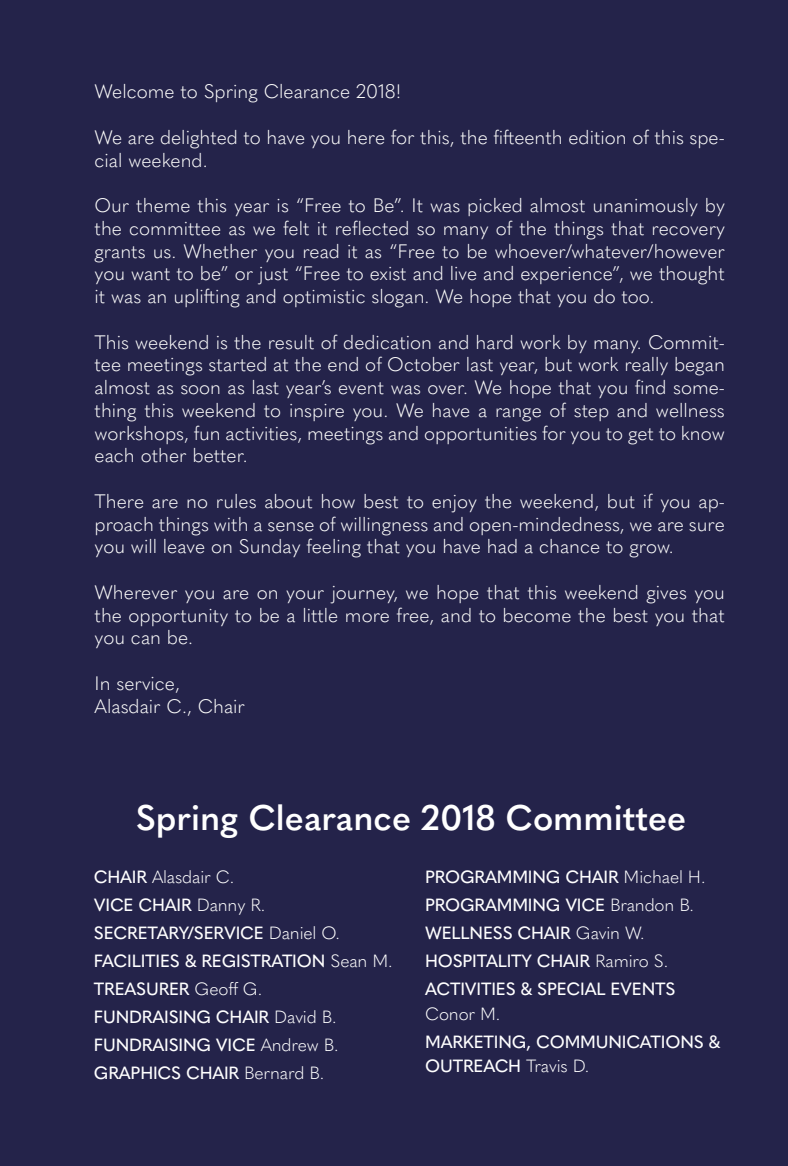
<style>
.page{position:relative;width:788px;height:1166px;background:#24234a}
.page>*{position:absolute;margin:0;border:0;box-sizing:border-box;transform-origin:0 0}
.Spring_Clearance_Com{font:600 35px "Quasimoda";color:#fff}
.Spring_Clearance_Com-2{font:300 19.25px/22.8px "Quasimoda";color:#fbfbfa;text-align:justify}
.Spring_Clearance_Com-3{font:500 17.5px/24.5px "Quasimoda";letter-spacing:-.01em;color:#fff}
.Spring_Clearance_Com-4{font:300 17.5px "Quasimoda";letter-spacing:-.01em;color:#fff}
.s1{font-weight:500}
.s2{font-weight:300}
</style>
<div class="page">
<p class="Spring_Clearance_Com-2" style="left:94px;top:79px;width:308px">Welcome to Spring Clearance 2018!</p>
<p class="Spring_Clearance_Com-2" style="left:94px;top:124px;width:632px">We are delighted to have you here for this, the fifteenth edition of this spe&shy;cial weekend.</p>
<p class="Spring_Clearance_Com-2" style="left:94px;top:193px;width:632px">Our theme this year is “Free to Be”. It was picked almost unanimously by the committee as we felt it reflected so many of the things that recovery grants us. Whether you read it as “Free to be whoever/whatever/however you want to be” or just “Free to exist and live and experience”, we thought it was an uplifting and optimistic slogan. We hope that you do too.</p>
<p class="Spring_Clearance_Com-2" style="left:94px;top:329px;width:632px">This weekend is the result of dedication and hard work by many. Commit&shy;tee meetings started at the end of October last year, but work really began almost as soon as last year’s event was over. We hope that you find some&shy;thing this weekend to inspire you. We have a range of step and wellness workshops, fun activities, meetings and opportunities for you to get to know each other better.</p>
<p class="Spring_Clearance_Com-2" style="left:94px;top:488px;width:632px">There are no rules about how best to enjoy the weekend, but if you ap&shy;proach things with a sense of willingness and open-mindedness, we are sure you will leave on Sunday feeling that you have had a chance to grow.</p>
<p class="Spring_Clearance_Com-2" style="left:94px;top:579px;width:632px">Wherever you are on your journey, we hope that this weekend gives you the opportunity to be a little more free, and to become the best you that you can be.</p>
<p class="Spring_Clearance_Com-2" style="left:94px;top:670px;width:87px">In service,</p>
<p class="Spring_Clearance_Com-2" style="left:94px;top:693px;width:152px">Alasdair C., Chair</p>
<p class="Spring_Clearance_Com" style="left:136px;top:790px;width:552px">Spring Clearance 2018 Committee</p>
<p class="Spring_Clearance_Com-4" style="left:94px;top:863px;width:142px"><span class="s1">CHAIR</span> Alasdair C.</p>
<p class="Spring_Clearance_Com-3" style="left:94px;top:891px;width:173px">VICE CHAIR <span class="s2">Danny R.</span></p>
<p class="Spring_Clearance_Com-3" style="left:94px;top:919px;width:247px">SECRETARY/SERVICE <span class="s2">Daniel O.</span></p>
<p class="Spring_Clearance_Com-3" style="left:94px;top:947px;width:300px">FACILITIES &amp; REGISTRATION <span class="s2">Sean M.</span></p>
<p class="Spring_Clearance_Com-3" style="left:94px;top:975px;width:170px">TREASURER <span class="s2">Geoff G.</span></p>
<p class="Spring_Clearance_Com-3" style="left:94px;top:1003px;width:244px">FUNDRAISING CHAIR <span class="s2">David B.</span></p>
<p class="Spring_Clearance_Com-3" style="left:94px;top:1031px;width:246px">FUNDRAISING VICE <span class="s2">Andrew B.</span></p>
<p class="Spring_Clearance_Com-3" style="left:94px;top:1059px;width:232px">GRAPHICS CHAIR <span class="s2">Bernard B.</span></p>
<p class="Spring_Clearance_Com-3" style="left:425px;top:863px;width:282px">PROGRAMMING CHAIR <span class="s2">Michael H.</span></p>
<p class="Spring_Clearance_Com-3" style="left:425px;top:891px;width:270px">PROGRAMMING VICE <span class="s2">Brandon B.</span></p>
<p class="Spring_Clearance_Com-3" style="left:425px;top:919px;width:221px">WELLNESS CHAIR <span class="s2">Gavin W.</span></p>
<p class="Spring_Clearance_Com-3" style="left:425px;top:947px;width:244px">HOSPITALITY CHAIR <span class="s2">Ramiro S.</span></p>
<p class="Spring_Clearance_Com-3" style="left:425px;top:975px;width:252px">ACTIVITIES &amp; SPECIAL EVENTS<br><span class="s2">Conor M.</span></p>
<p class="Spring_Clearance_Com-3" style="left:425px;top:1028px;width:297px">MARKETING, COMMUNICATIONS &amp;<br>OUTREACH <span class="s2">Travis D.</span></p>
</div>
